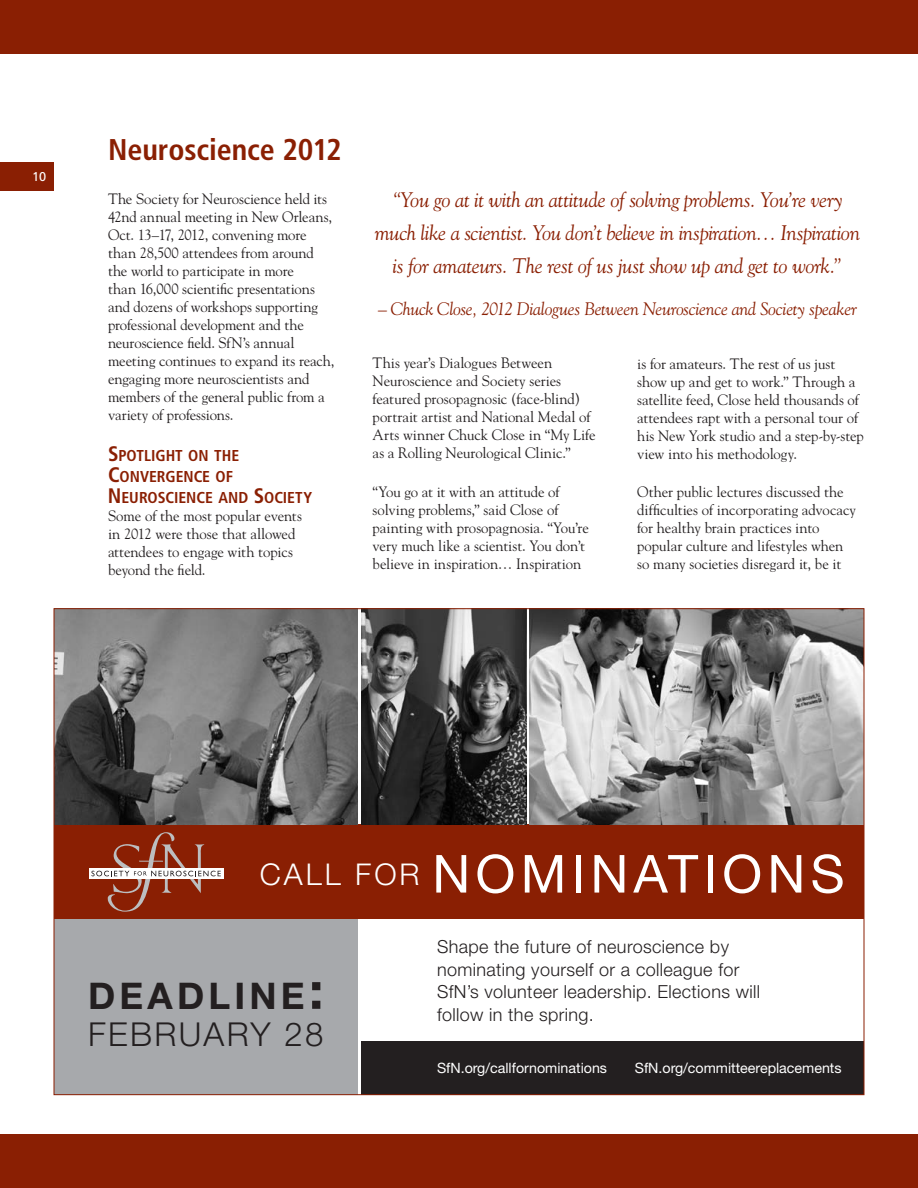
<style>
.page{position:relative;width:918px;height:1188px;background:#fff}
.page>*{position:absolute;margin:0;border:0;box-sizing:border-box;transform-origin:0 0}
.t1{font:52.5px "Helvetica Neue";letter-spacing:.1em;color:#fff}
.t2{font:700 36.75px "Helvetica Neue";letter-spacing:.115em;color:#231f20}
.t3{font:300 33px "Helvetica Neue";letter-spacing:.07em;color:#231f20}
.t4{font:700 condensed 30px "Frutiger";letter-spacing:-.005em;color:#8a1f03}
.t5{font:italic 21px/33px "Goudy";letter-spacing:-.015em;color:#8a1f03;text-align:center}
.t6{font:300 18px/22.5px "Helvetica Neue";letter-spacing:.02em;color:#231f20}
.t7{font:italic 18px "Goudy";letter-spacing:-.015em;color:#8a1f03}
.t8{font:700 condensed 15.75px/21px "Frutiger";color:#8a1f03}
.t9{font:15px/18px "Goudy";letter-spacing:-.005em;color:#231f20}
.t10{font:14.25px "Helvetica Neue";color:#fff}
.t11{font:12.75px "Frutiger";color:#fff}
.s1{font-size:21px}
.s2{font-weight:300;font-size:30px}
.s3{font-size:52.5px}
</style>
<div class="page">
<div style="left:0;top:162px;width:54px;height:28px;background:#8a1f03"></div>
<div style="left:0;top:0;width:918px;height:54px;background:#8a1f03"></div>
<div style="left:0;top:1134px;width:918px;height:54px;background:#8a1f03"></div>
<div style="left:54px;top:912px;width:304px;height:183px;background:#a7a9ac"></div>
<div style="left:54px;top:825px;width:810px;height:94px;background:#8a1f03"></div>
<div style="left:361px;top:1041px;width:503px;height:54px;background:#231f20"></div>
<img style="left:530px;top:610px;width:332px;height:215px">
<img style="left:361px;top:610px;width:165px;height:215px">
<div style="left:89px;top:868px;width:135px;height:11px;background:#fff"></div>
<svg style="left:91px;top:832px;width:130px;height:80px"></svg>
<img style="left:56px;top:610px;width:302px;height:215px">
<p class="t11" style="left:32px;top:169px;width:16px">10</p>
<h3 class="t4" style="left:108px;top:132px;width:235px">Neuroscience 2012</h3>
<p class="t9" style="left:108px;top:189px;width:228px">The Society for Neuroscience held its 42nd annual meeting in New Orleans, Oct. 13–17, 2012, convening more than 28,500 attendees from around the world to participate in more<br>than 16,000 scientific presentations and dozens of workshops supporting professional development and the neuroscience field. SfN’s annual meeting continues to expand its reach, engaging more neuroscientists and members of the general public from a variety of professions.</p>
<p class="t8" style="left:108px;top:445px;width:206px"><span class="s1">S</span>POTLIGHT ON THE<br><span class="s1">C</span>ONVERGENCE OF<br><span class="s1">N</span> EUROSCIENCE AND <span class="s1">S</span>OCIETY</p>
<p class="t9" style="left:108px;top:507px;width:196px">Some of the most popular events in 2012 were those that allowed attendees to engage with topics beyond the field.</p>
<h3 class="t5" style="left:375px;top:183px;width:487px">“You go at it with an attitude of solving problems. You’re very much like a scientist. You don’t believe in inspiration… Inspiration is for amateurs. The rest of us just show up and get to work.”</h3>
<p class="t7" style="left:378px;top:298px;width:480px">– Chuck Close, 2012 Dialogues Between Neuroscience and Society speaker</p>
<p class="t9" style="left:373px;top:354px;width:225px">This year’s Dialogues Between Neuroscience and Society series featured prosopagnosic (face-blind) portrait artist and National Medal of Arts winner Chuck Close in “My Life as a Rolling Neurological Clinic.”</p>
<p class="t9" style="left:373px;top:482px;width:218px">“You go at it with an attitude of solving problems,” said Close of painting with prosopagnosia. “You’re very much like a scientist. You don’t believe in inspiration… Inspiration</p>
<p class="t9" style="left:637px;top:354px;width:228px">is for amateurs. The rest of us just show up and get to work.” Through a satellite feed, Close held thousands of attendees rapt with a personal tour of his New York studio and a step-by-step view into his methodology.</p>
<p class="t9" style="left:637px;top:483px;width:220px">Other public lectures discussed the difficulties of incorporating advocacy for healthy brain practices into popular culture and lifestyles when so many societies disregard it, be it</p>
<h1 class="t1" style="left:260px;top:843px;width:586px"><span class="s2">CALL FOR</span> NOMINATIONS</h1>
<h2 class="t2" style="left:88px;top:973px;width:237px">DEADLINE<span class="s3">:</span></h2>
<h3 class="t3" style="left:88px;top:1014px;width:237px">FEBRUARY 28</h3>
<p class="t6" style="left:437px;top:935px;width:325px">Shape the future of neuroscience by nominating yourself or a colleague for SfN’s volunteer leadership. Elections will follow in the spring.</p>
<p class="t10" style="left:437px;top:1060px;width:172px">SfN.org/callfornominations</p>
<p class="t10" style="left:635px;top:1060px;width:208px">SfN.org/committeereplacements</p>
</div>
